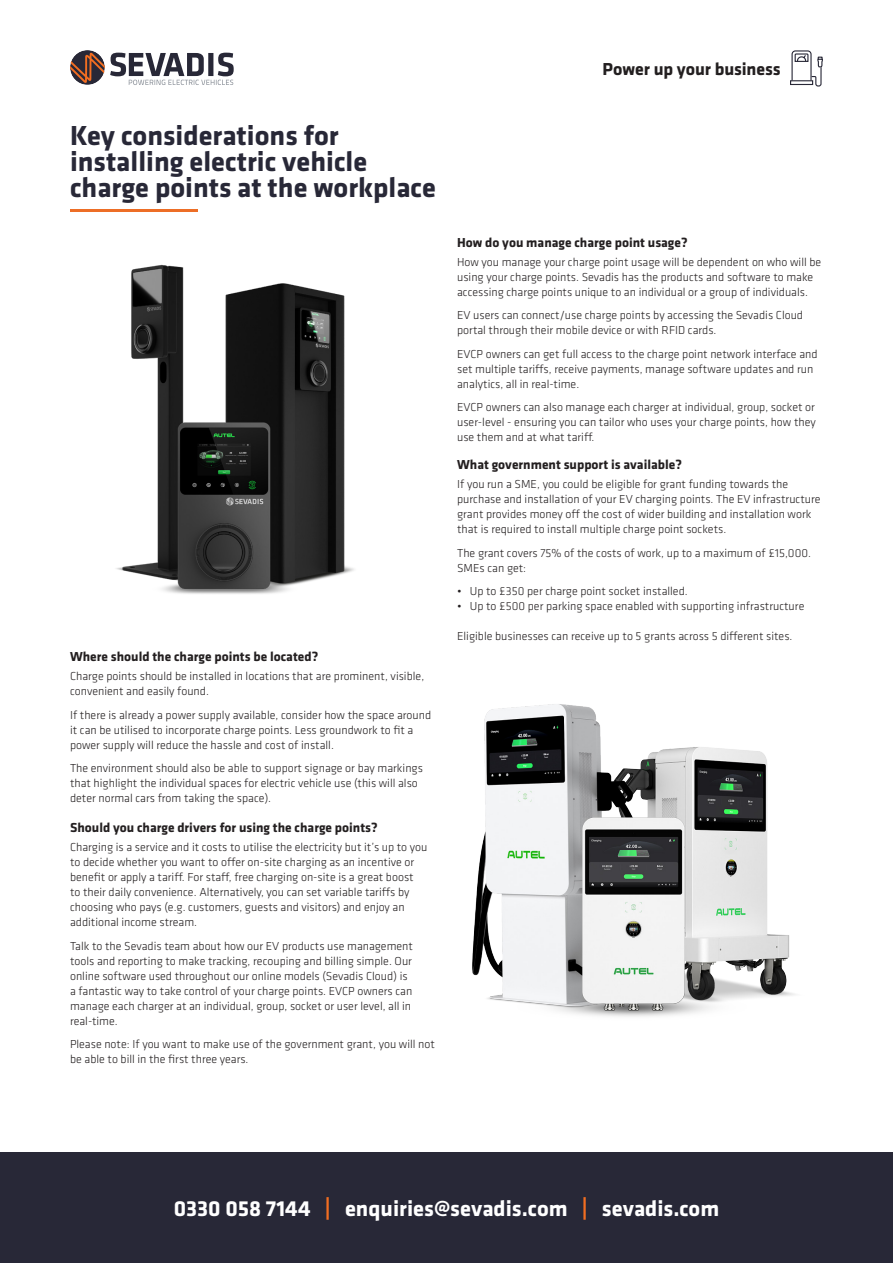
<style>
.page{position:relative;width:893px;height:1263px;background:#fff}
.page>*{position:absolute;margin:0;border:0;box-sizing:border-box;transform-origin:0 0}
.t1{font:700 28.5px/26.4px "Klavika";color:#282837}
.t2{font:700 22.65px "Klavika";color:#fff}
.t3{font:700 18px "Klavika";letter-spacing:-.005em;color:#231f20}
.t4{font:700 13.5px "Klavika";color:#231f20}
.t5{font:300 12px/15px "Klavika";color:#231f20}
.s1{color:#f36e21}
</style>
<div class="page">
<div style="left:0;top:1152px;width:893px;height:111px;background:#282837"></div>
<svg style="left:70px;top:50px;width:35px;height:35px"></svg>
<svg style="left:70px;top:53px;width:164px;height:32px"></svg>
<svg style="left:790px;top:50px;width:33px;height:37px"></svg>
<hr style="left:70px;top:209px;width:128px;height:3px;background:#ed6e26">
<img style="left:116px;top:264px;width:238px;height:330px">
<img style="left:472px;top:704px;width:323px;height:313px">
<p class="t1" style="left:70px;top:123px;width:367px">Key considerations for installing electric vehicle charge points at the workplace</p>
<p class="t4" style="left:70px;top:649px;width:250px">Where should the charge points be located?</p>
<p class="t5" style="left:70px;top:669px;width:356px">Charge points should be installed in locations that are prominent, visible, convenient and easily found.</p>
<p class="t5" style="left:70px;top:707px;width:363px">If there is already a power supply available, consider how the space around it can be utilised to incorporate charge points. Less groundwork to fit a power supply will reduce the hassle and cost of install.</p>
<p class="t5" style="left:70px;top:761px;width:354px">The environment should also be able to support signage or bay markings that highlight the individual spaces for electric vehicle use (this will also deter normal cars from taking the space).</p>
<p class="t4" style="left:70px;top:820px;width:309px">Should you charge drivers for using the charge points?</p>
<p class="t5" style="left:70px;top:840px;width:359px">Charging is a service and it costs to utilise the electricity but it’s up to you to decide whether you want to offer on-site charging as an incentive or benefit or apply a tariff. For staff, free charging on-site is a great boost<br>to their daily convenience. Alternatively, you can set variable tariffs by choosing who pays (e.g. customers, guests and visitors) and enjoy an additional income stream.</p>
<p class="t5" style="left:70px;top:938px;width:344px">Talk to the Sevadis team about how our EV products use management tools and reporting to make tracking, recouping and billing simple. Our online software used throughout our online models (Sevadis Cloud) is a fantastic way to take control of your charge points. EVCP owners can manage each charger at an individual, group, socket or user level, all in real-time.</p>
<p class="t5" style="left:70px;top:1037px;width:366px">Please note: If you want to make use of the government grant, you will not be able to bill in the first three years.</p>
<p class="t3" style="left:602px;top:59px;width:180px">Power up your business</p>
<p class="t4" style="left:457px;top:235px;width:232px">How do you manage charge point usage?</p>
<p class="t5" style="left:457px;top:255px;width:366px">How you manage your charge point usage will be dependent on who will be using your charge points. Sevadis has the products and software to make accessing charge points unique to an individual or a group of individuals.</p>
<p class="t5" style="left:457px;top:308px;width:347px">EV users can connect/use charge points by accessing the Sevadis Cloud portal through their mobile device or with RFID cards.</p>
<p class="t5" style="left:457px;top:347px;width:362px">EVCP owners can get full access to the charge point network interface and set multiple tariffs, receive payments, manage software updates and run analytics, all in real-time.</p>
<p class="t5" style="left:457px;top:400px;width:360px;text-align:justify">EVCP owners can also manage each charger at individual, group, socket or user-level - ensuring you can tailor who uses your charge points, how they use them and at what tariff.</p>
<p class="t4" style="left:457px;top:457px;width:226px">What government support is available?</p>
<p class="t5" style="left:457px;top:477px;width:365px">If you run a SME, you could be eligible for grant funding towards the purchase and installation of your EV charging points. The EV infrastructure grant provides money off the cost of wider building and installation work that is required to install multiple charge point sockets.</p>
<p class="t5" style="left:457px;top:546px;width:355px">The grant covers 75% of the costs of work, up to a maximum of £15,000.<br>SMEs can get:</p>
<p class="t5" style="left:457px;top:584px;width:232px">• Up to £350 per charge point socket installed.</p>
<p class="t5" style="left:457px;top:599px;width:349px">• Up to £500 per parking space enabled with supporting infrastructure</p>
<p class="t5" style="left:457px;top:629px;width:337px">Eligible businesses can receive up to 5 grants across 5 different sites.</p>
<p class="t2" style="left:174px;top:1196px;width:547px">0330 058 7144 <span class="s1">|</span> enquiries@sevadis.com <span class="s1">|</span> sevadis.com</p>
</div>
